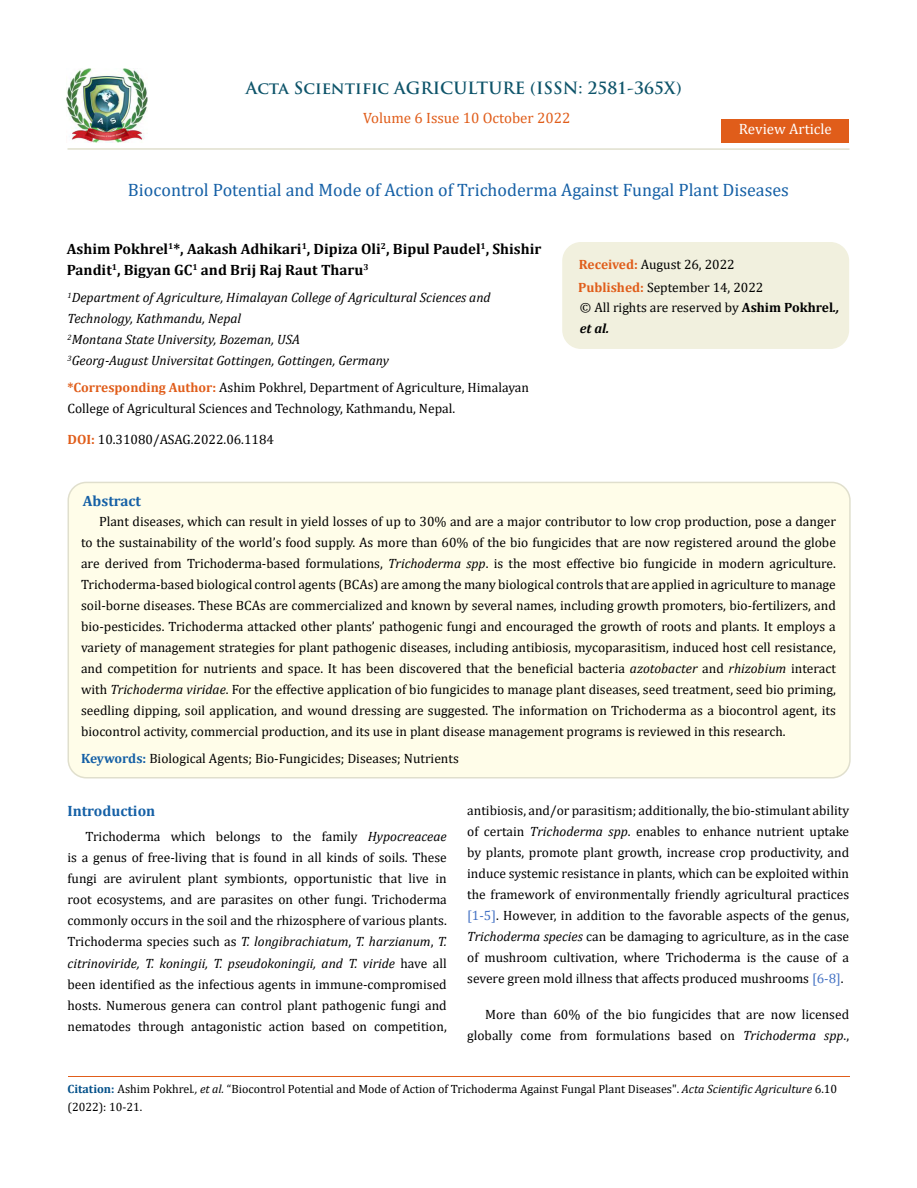
<style>
.page{position:relative;width:917px;height:1188px;background:#fff}
.page>*{position:absolute;margin:0;border:0;box-sizing:border-box;transform-origin:0 0}
.t1{font:18px "Cambria";color:#1560a6}
.t2{font:700 16.5px "Trajan Pro";color:#0e546a}
.t3{font:700 15px/21px "Cambria";color:#000}
.t4{font:15px "Cambria";color:#e05d1a}
.t5{font:700 15px "Cambria";color:#1560a6}
.t6{font:15px "Cambria";color:#fff}
.t7{font:13.5px/21px "Cambria";color:#000}
.t8{font:italic 13.5px/21px "Cambria";color:#000}
.t9{font:12px/18px "Cambria";color:#000}
.s1{font-weight:700;color:#e05d1a}
.s2{font-weight:700}
.s3{font-weight:700;font-style:italic}
.s4{font-style:italic}
.s5{font-weight:700;color:#1560a6}
.s6{color:#4472c4}
.s7{font-weight:700;color:#035089}
</style>
<div class="page">
<img style="left:67px;top:68px;width:80px;height:74px">
<div style="left:721px;top:119px;width:128px;height:23px;background:#e05d1a"></div>
<div style="left:563px;top:243px;width:285px;height:105px;background:#f1f0de;border-radius:18px"></div>
<div style="left:562px;top:242px;width:287px;height:107px;border:2px solid #f1f0de;border-radius:18px"></div>
<div style="left:68px;top:482px;width:781px;height:296px;background:#fffde9;border-radius:18px"></div>
<div style="left:67px;top:482px;width:783px;height:297px;border:2px solid #e0dfcd;border-radius:18px"></div>
<hr style="left:68px;top:1076px;width:781px;height:1px;background:#e05d1a">
<hr style="left:67px;top:148px;width:782px;height:2px;background:#e0dfcd">
<p class="t2" style="left:246px;top:77px;width:437px">Acta Scientific AGRICULTURE (ISSN: 2581-365X)</p>
<p class="t4" style="left:363px;top:109px;width:209px">Volume 6 Issue 10 October 2022</p>
<p class="t6" style="left:739px;top:120px;width:94px">Review Article</p>
<h1 class="t1" style="left:128px;top:180px;width:662px">Biocontrol Potential and Mode of Action of Trichoderma Against Fungal Plant Diseases</h1>
<p class="t3" style="left:67px;top:238px;width:476px">Ashim Pokhrel<sup>1</sup>*, Aakash Adhikari<sup>1</sup>, Dipiza Oli<sup>2</sup>, Bipul Paudel<sup>1</sup>, Shishir<br>Pandit<sup>1</sup>, Bigyan GC<sup>1</sup> and Brij Raj Raut Tharu<sup>3</sup></p>
<p class="t8" style="left:67px;top:287px;width:424px"><sup>1</sup>Department of Agriculture, Himalayan College of Agricultural Sciences and Technology, Kathmandu, Nepal<br><sup>2</sup>Montana State University, Bozeman, USA<br><sup>3</sup>Georg-August Universitat Gottingen, Gottingen, Germany</p>
<p class="t7" style="left:67px;top:376px;width:463px"><span class="s1">*Corresponding Author:</span> Ashim Pokhrel, Department of Agriculture, Himalayan<br>College of Agricultural Sciences and Technology, Kathmandu, Nepal.</p>
<p class="t7" style="left:67px;top:429px;width:208px"><span class="s1">DOI:</span> 10.31080/ASAG.2022.06.1184</p>
<p class="t5" style="left:83px;top:490px;width:60px">Abstract</p>
<p class="t7" style="left:578px;top:253px;width:187px;line-height:23px"><span class="s1">Received:</span> August 26, 2022<br><span class="s1">Published:</span> September 14, 2022</p>
<p class="t7" style="left:580px;top:297px;width:261px">© All rights are reserved by <span class="s2">Ashim Pokhrel</span><span class="s3">., et al.</span></p>
<p class="t7" style="left:81px;top:511px;width:756px;text-align:justify;text-indent:18px">Plant diseases, which can result in yield losses of up to 30% and are a major contributor to low crop production, pose a danger to the sustainability of the world’s food supply. As more than 60% of the bio fungicides that are now registered around the globe are derived from Trichoderma-based formulations, <span class="s4">Trichoderma spp</span>. is the most effective bio fungicide in modern agriculture.<br>Trichoderma-based biological control agents (BCAs) are among the many biological controls that are applied in agriculture to manage soil-borne diseases. These BCAs are commercialized and known by several names, including growth promoters, bio-fertilizers, and bio-pesticides. Trichoderma attacked other plants’ pathogenic fungi and encouraged the growth of roots and plants. It employs a variety of management strategies for plant pathogenic diseases, including antibiosis, mycoparasitism, induced host cell resistance, and competition for nutrients and space. It has been discovered that the beneficial bacteria <span class="s4">azotobacter</span> and <span class="s4">rhizobium</span> interact with <span class="s4">Trichoderma viridae</span>. For the effective application of bio fungicides to manage plant diseases, seed treatment, seed bio priming, seedling dipping, soil application, and wound dressing are suggested. The information on Trichoderma as a biocontrol agent, its biocontrol activity, commercial production, and its use in plant disease management programs is reviewed in this research.</p>
<p class="t7" style="left:81px;top:748px;width:379px"><span class="s5">Keywords:</span> Biological Agents; Bio-Fungicides; Diseases; Nutrients</p>
<p class="t5" style="left:67px;top:800px;width:89px">Introduction</p>
<p class="t7" style="left:67px;top:826px;width:381px;text-align:justify;text-indent:18px">Trichoderma which belongs to the family <span class="s4">Hypocreaceae </span>is a genus of free-living that is found in all kinds of soils. These fungi are avirulent plant symbionts, opportunistic that live in root ecosystems, and are parasites on other fungi. Trichoderma commonly occurs in the soil and the rhizosphere of various plants.<br>Trichoderma species such as <span class="s4">T. longibrachiatum</span>, <span class="s4">T. harzianum</span>, <span class="s4">T. citrinoviride, T. koningii, T. pseudokoningii, and T. viride</span> have all been identified as the infectious agents in immune-compromised hosts. Numerous genera can control plant pathogenic fungi and nematodes through antagonistic action based on competition,</p>
<p class="t7" style="left:467px;top:800px;width:383px;text-align:justify">antibiosis, and/or parasitism; additionally, the bio-stimulant ability of certain <span class="s4">Trichoderma spp</span>. enables to enhance nutrient uptake by plants, promote plant growth, increase crop productivity, and induce systemic resistance in plants, which can be exploited within the framework of environmentally friendly agricultural practices <span class="s6">[1-5]</span>. However, in addition to the favorable aspects of the genus, <span class="s4">Trichoderma species</span> can be damaging to agriculture, as in the case of mushroom cultivation, where Trichoderma is the cause of a severe green mold illness that affects produced mushrooms <span class="s6">[6-8]</span>.</p>
<p class="t7" style="left:467px;top:1004px;width:383px;text-align:right">More than 60% of the bio fungicides that are now licensed globally come from formulations based on <span class="s4">Trichoderma spp</span>.,</p>
<p class="t9" style="left:67px;top:1080px;width:771px"><span class="s7">Citation:</span> Ashim Pokhrel<span class="s4">., et al.</span> “Biocontrol Potential and Mode of Action of Trichoderma Against Fungal Plant Diseases". <span class="s4">Acta Scientific Agriculture</span> 6.10 (2022): 10-21.</p>
</div>
